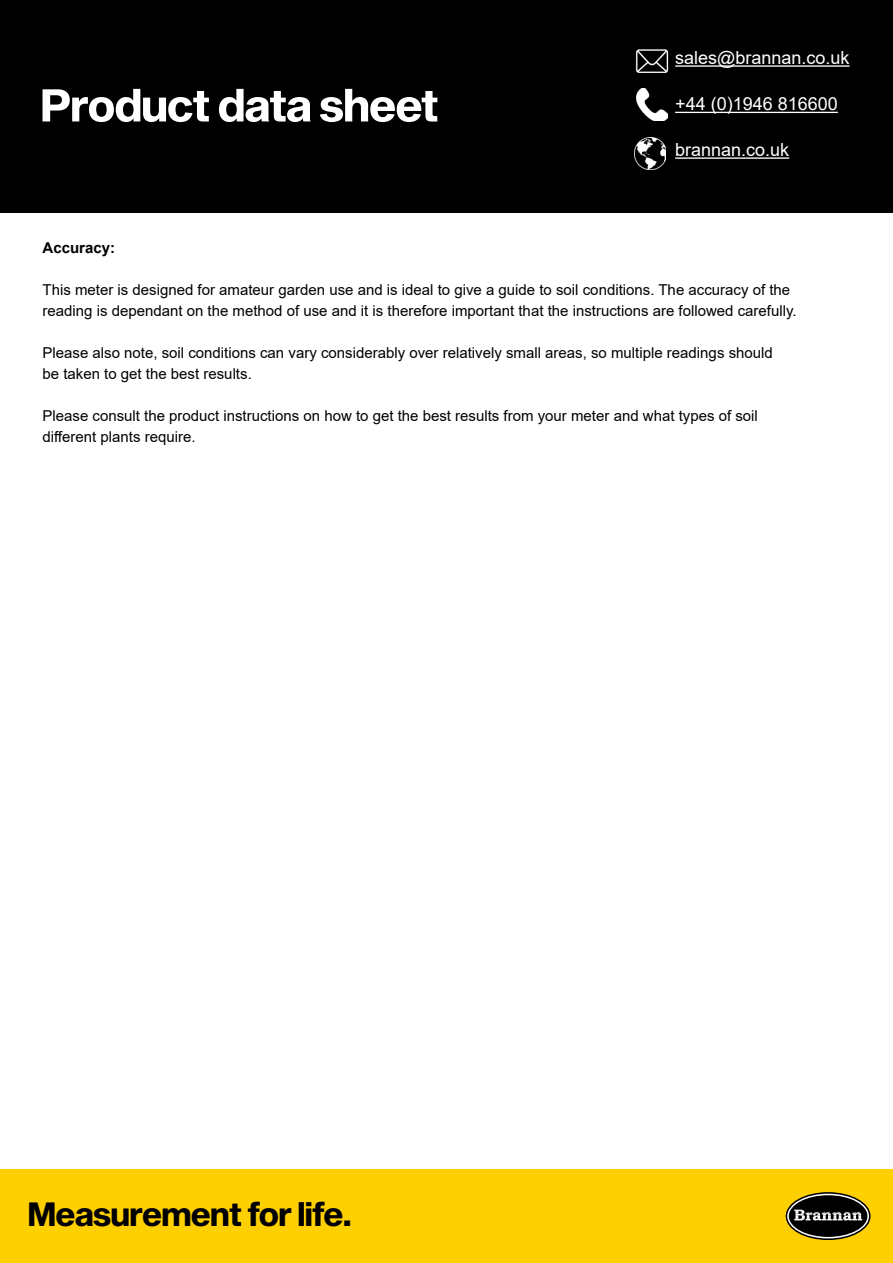
<style>
.page{position:relative;width:893px;height:1263px;background:#fff}
.page>*{position:absolute;margin:0;border:0;box-sizing:border-box;transform-origin:0 0}
.t1{font:33px "Sequel Sans Bold Disp";color:#000}
.t2{font:18px "Arial";color:#fff}
.t3{font:15px/21px "Arial";color:#000}
.t4{font:700 15px "Arial";color:#000}
</style>
<div class="page">
<div style="left:0;top:0;width:893px;height:213px;background:#000"></div>
<div style="left:0;top:1169px;width:893px;height:94px;background:#ffd000"></div>
<svg style="left:786px;top:1193px;width:84px;height:46px"></svg>
<div style="left:786px;top:1192px;width:85px;height:48px;border:2px solid #000;border-radius:50%"></div>
<div style="left:789px;top:1195px;width:78px;height:42px;background:#000;border-radius:50%"></div>
<svg style="left:794px;top:1209px;width:68px;height:11px"></svg>
<img style="left:635px;top:50px;width:34px;height:22px">
<hr style="left:675px;top:65px;width:175px;height:2px;background:#fff">
<img style="left:637px;top:89px;width:30px;height:32px">
<hr style="left:675px;top:112px;width:163px;height:1px;background:#fff">
<img style="left:635px;top:137px;width:31px;height:32px">
<hr style="left:675px;top:157px;width:114px;height:2px;background:#fff">
<svg style="left:43px;top:89px;width:394px;height:33px"></svg>
<p class="t2" style="left:675px;top:45px;width:176px">sales@brannan.co.uk</p>
<p class="t2" style="left:675px;top:92px;width:164px">+44 (0)1946 816600</p>
<p class="t2" style="left:675px;top:137px;width:116px">brannan.co.uk</p>
<p class="t4" style="left:43px;top:237px;width:74px">Accuracy:</p>
<p class="t3" style="left:43px;top:279px;width:756px">This meter is designed for amateur garden use and is ideal to give a guide to soil conditions. The accuracy of the reading is dependant on the method of use and it is therefore important that the instructions are followed carefully.</p>
<p class="t3" style="left:43px;top:342px;width:732px">Please also note, soil conditions can vary considerably over relatively small areas, so multiple readings should be taken to get the best results.</p>
<p class="t3" style="left:43px;top:405px;width:717px">Please consult the product instructions on how to get the best results from your meter and what types of soil different plants require.</p>
<h1 class="t1" style="left:28px;top:1191px;width:325px">Measurement for life.</h1>
</div>
